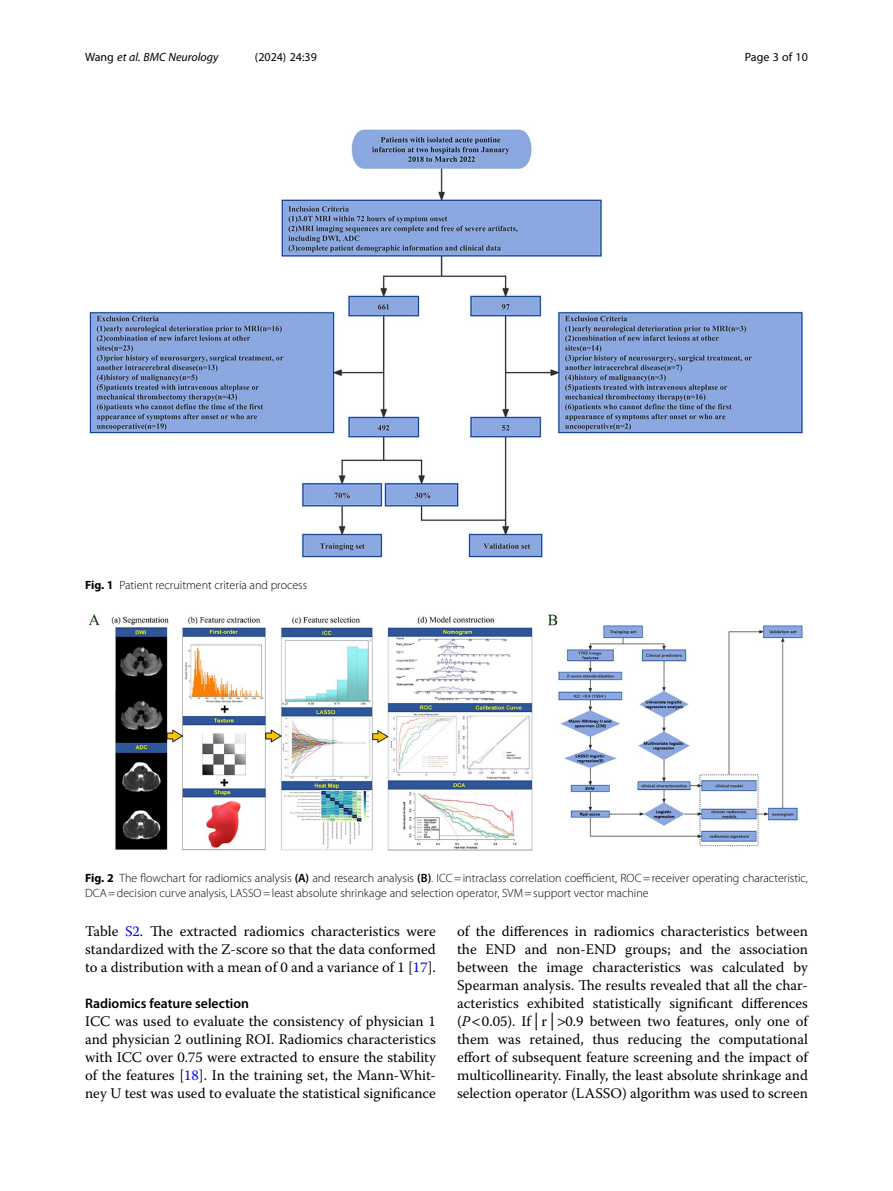
<style>
.page{position:relative;width:893px;height:1191px;background:#fff}
.page>*{position:absolute;margin:0;border:0;box-sizing:border-box;transform-origin:0 0}
.Body_Text{font:14.7px/18px "Warnock Pro";color:#000;text-align:justify}
.Head_2{font:600 13.8px "Myriad Pro";color:#000}
.Figure_Caption{font:300 12px/15px "Myriad Pro";color:#000}
.t1{font:italic 12px "Myriad Pro";color:#000}
.t2{font:12px "Myriad Pro";color:#000}
.s1{font-style:normal}
.s2{font-weight:700}
.s3{font-weight:600}
.s4{color:#00f}
.s5{font-style:italic}
.s6{font-family:"STIX"}
</style>
<div class="page">
<img style="left:88px;top:614px;width:715px;height:237px">
<img style="left:89px;top:129px;width:714px;height:429px">
<p class="t1" style="left:85px;top:50px;width:135px"><span class="s1">Wang</span> et al. BMC Neurology</p>
<p class="t2" style="left:255px;top:50px;width:63px">(2024) 24:39</p>
<p class="t2" style="left:745px;top:50px;width:65px">Page 3 of 10</p>
<p class="Figure_Caption" style="left:85px;top:577px;width:224px"><span class="s2">Fig. 1</span> Patient recruitment criteria and process</p>
<p class="Figure_Caption" style="left:85px;top:870px;width:724px"><span class="s2">Fig. 2</span> The flowchart for radiomics analysis <span class="s3">(A)</span> and research analysis <span class="s3">(B)</span>. ICC=intraclass correlation coefficient, ROC=receiver operating characteristic,<br>DCA=decision curve analysis, LASSO=least absolute shrinkage and selection operator, SVM=support vector machine</p>
<p class="Body_Text" style="left:85px;top:922px;width:352px">Table <span class="s4">S2</span>. The extracted radiomics characteristics were standardized with the Z-score so that the data conformed to a distribution with a mean of 0 and a variance of 1 [<span class="s4">17</span>].</p>
<p class="Head_2" style="left:85px;top:995px;width:166px">Radiomics feature selection</p>
<p class="Body_Text" style="left:85px;top:1012px;width:352px">ICC was used to evaluate the consistency of physician 1 and physician 2 outlining ROI. Radiomics characteristics with ICC over 0.75 were extracted to ensure the stability of the features [<span class="s4">18</span>]. In the training set, the Mann-Whit&shy;ney U test was used to evaluate the statistical significance</p>
<p class="Body_Text" style="left:457px;top:922px;width:352px">of the differences in radiomics characteristics between the END and non-END groups; and the association between the image characteristics was calculated by Spearman analysis. The results revealed that all the char&shy;acteristics exhibited statistically significant differences (<span class="s5">P</span> 0.05). If<span class="s6">│</span>r<span class="s6">│</span> 0.9 between two features, only one of them was retained, thus reducing the computational effort of subsequent feature screening and the impact of multicollinearity. Finally, the least absolute shrinkage and selection operator (LASSO) algorithm was used to screen</p>
</div>
